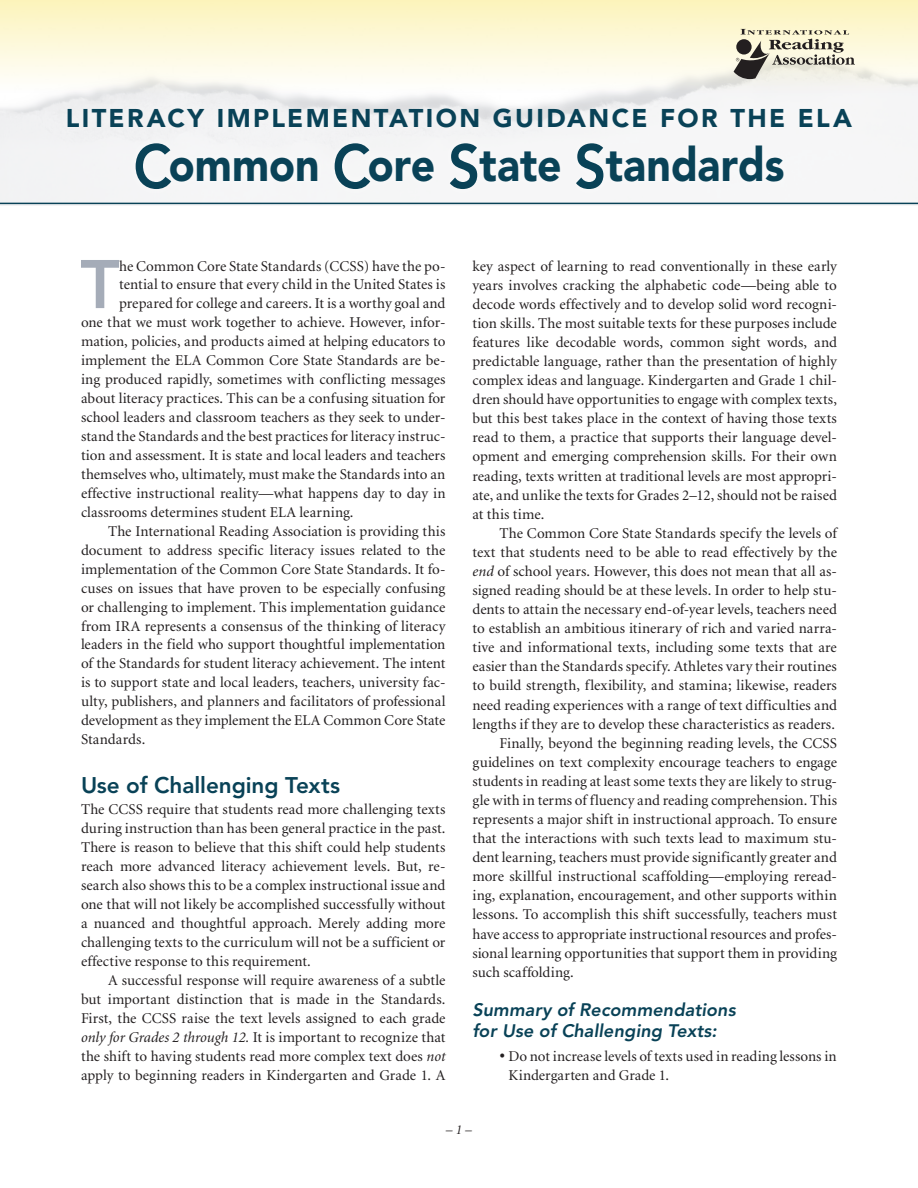
<style>
.page{position:relative;width:918px;height:1188px;background:#fff}
.page>*{position:absolute;margin:0;border:0;box-sizing:border-box;transform-origin:0 0}
.B1{font:800 67.95px "Avenir LT Std";color:#a5acb8}
.t1{font:900 46.95px "Avenir LT Std";color:#094257;scale:.91 1}
.t2{font:900 25.5px "Avenir LT Std";letter-spacing:.095em;color:#094257}
.S1{font:800 22.5px "Avenir LT Std";letter-spacing:-.005em;color:#094257}
.S2{font:italic 800 18px/21.3px "Avenir LT Std";letter-spacing:.005em;color:#094257}
.BC{font:15px/19px "Minion";color:#231f20;text-align:justify}
.B1-2{font:15px "Minion";color:#231f20}
.BCnoindent{font:15px/18.9px "Minion";color:#231f20;text-align:justify}
.List_3{font:15px/19px "Minion";letter-spacing:.005em;color:#231f20}
.t3{font:italic 13.5px "Minion";color:#231f20}
.s1{font-weight:800;font-size:61.5px}
.s2{font-style:italic}
.s3{font-size:19.5px}
</style>
<div class="page">
<div style="left:0;top:0;width:918px;height:93px;background:linear-gradient(to bottom,#fef5bc,#fafafb)"></div>
<div style="left:58px;top:99px;width:803px;height:99px;background:#f6f6f7"></div>
<hr style="left:0;top:203px;width:918px;height:1px;background:#094257">
<svg style="left:734px;top:29px;width:121px;height:50px;background:#c0bdac"></svg>
<p class="t2" style="left:66px;top:102px;width:788px">LITERACY IMPLEMENTATION GUIDANCE FOR THE ELA</p>
<p class="t1" style="left:133px;top:136px;width:717px"><span class="s1">C</span>ommon <span class="s1">C</span>ore <span class="s1">S</span>tate <span class="s1">S</span>tandards</p>
<p class="B1" style="left:81px;top:244px;width:41px">T</p>
<p class="B1-2" style="left:119px;top:258px;width:328px">he Common Core State Standards (CCSS) have the po-</p>
<p class="B1-2" style="left:119px;top:277px;width:328px">tential to ensure that every child in the United States is</p>
<p class="B1-2" style="left:119px;top:296px;width:328px">prepared for college and careers. It is a worthy goal and</p>
<p class="B1-2" style="left:81px;top:315px;width:366px">one that we must work together to achieve. However, infor-</p>
<p class="B1-2" style="left:81px;top:334px;width:366px">mation, policies, and products aimed at helping educators to</p>
<p class="B1-2" style="left:81px;top:353px;width:366px">implement the ELA Common Core State Standards are be-</p>
<p class="B1-2" style="left:81px;top:372px;width:366px">ing produced rapidly, sometimes with conflicting messages</p>
<p class="B1-2" style="left:81px;top:391px;width:366px">about literacy practices. This can be a confusing situation for</p>
<p class="B1-2" style="left:81px;top:410px;width:366px">school leaders and classroom teachers as they seek to under-</p>
<p class="B1-2" style="left:81px;top:429px;width:366px">stand the Standards and the best practices for literacy instruc-</p>
<p class="B1-2" style="left:81px;top:448px;width:366px">tion and assessment. It is state and local leaders and teachers</p>
<p class="B1-2" style="left:81px;top:467px;width:366px">themselves who, ultimately, must make the Standards into an</p>
<p class="B1-2" style="left:81px;top:486px;width:366px">effective instructional reality—what happens day to day in</p>
<p class="B1-2" style="left:81px;top:505px;width:274px">classrooms determines student ELA learning.</p>
<p class="BC" style="left:81px;top:522px;width:366px;text-indent:27px">The International Reading Association is providing this document to address specific literacy issues related to the implementation of the Common Core State Standards. It fo&shy;cuses on issues that have proven to be especially confusing or challenging to implement. This implementation guidance from IRA represents a consensus of the thinking of literacy leaders in the field who support thoughtful implementation of the Standards for student literacy achievement. The intent is to support state and local leaders, teachers, university fac&shy;ulty, publishers, and planners and facilitators of professional development as they implement the ELA Common Core State Standards.</p>
<p class="S1" style="left:81px;top:771px;width:261px">Use of Challenging Texts</p>
<p class="BCnoindent" style="left:81px;top:801px;width:366px">The CCSS require that students read more challenging texts during instruction than has been general practice in the past.<br>There is reason to believe that this shift could help students reach more advanced literacy achievement levels. But, re&shy;search also shows this to be a complex instructional issue and one that will not likely be accomplished successfully without a nuanced and thoughtful approach. Merely adding more challenging texts to the curriculum will not be a sufficient or effective response to this requirement.</p>
<p class="BC" style="left:81px;top:972px;width:366px;text-indent:27px">A successful response will require awareness of a subtle but important distinction that is made in the Standards.<br>First, the CCSS raise the text levels assigned to each grade <span class="s2">only for Grades 2 through 12.</span> It is important to recognize that the shift to having students read more complex text does <span class="s2">not </span>apply to beginning readers in Kindergarten and Grade 1. A</p>
<p class="BC" style="left:472px;top:257px;width:366px">key aspect of learning to read conventionally in these early years involves cracking the alphabetic code—being able to decode words effectively and to develop solid word recogni&shy;tion skills. The most suitable texts for these purposes include features like decodable words, common sight words, and predictable language, rather than the presentation of highly complex ideas and language. Kindergarten and Grade 1 chil&shy;dren should have opportunities to engage with complex texts, but this best takes place in the context of having those texts read to them, a practice that supports their language devel&shy;opment and emerging comprehension skills. For their own reading, texts written at traditional levels are most appropri&shy;ate, and unlike the texts for Grades 2–12, should not be raised at this time.</p>
<p class="BC" style="left:472px;top:524px;width:366px;text-indent:27px">The Common Core State Standards specify the levels of text that students need to be able to read effectively by the <span class="s2">end</span> of school years. However, this does not mean that all as&shy;signed reading should be at these levels. In order to help stu&shy;dents to attain the necessary end-of-year levels, teachers need to establish an ambitious itinerary of rich and varied narra&shy;tive and informational texts, including some texts that are easier than the Standards specify. Athletes vary their routines to build strength, flexibility, and stamina; likewise, readers need reading experiences with a range of text difficulties and lengths if they are to develop these characteristics as readers.</p>
<p class="BC" style="left:472px;top:734px;width:366px;text-indent:27px">Finally, beyond the beginning reading levels, the CCSS guidelines on text complexity encourage teachers to engage students in reading at least some texts they are likely to strug&shy;gle with in terms of fluency and reading comprehension. This represents a major shift in instructional approach. To ensure that the interactions with such texts lead to maximum stu&shy;dent learning, teachers must provide significantly greater and more skillful instructional scaffolding—employing reread&shy;ing, explanation, encouragement, and other supports within lessons. To accomplish this shift successfully, teachers must have access to appropriate instructional resources and profes&shy;sional learning opportunities that support them in providing such scaffolding.</p>
<p class="S2" style="left:472px;top:999px;width:265px">Summary of Recommendations for Use of Challenging Texts:</p>
<p class="List_3" style="left:509px;top:1047px;width:330px;text-indent:-9px"><span class="s3">•</span> Do not increase levels of texts used in reading lessons in<br>Kindergarten and Grade 1.</p>
<p class="t3" style="left:446px;top:1123px;width:28px">– 1 –</p>
</div>
